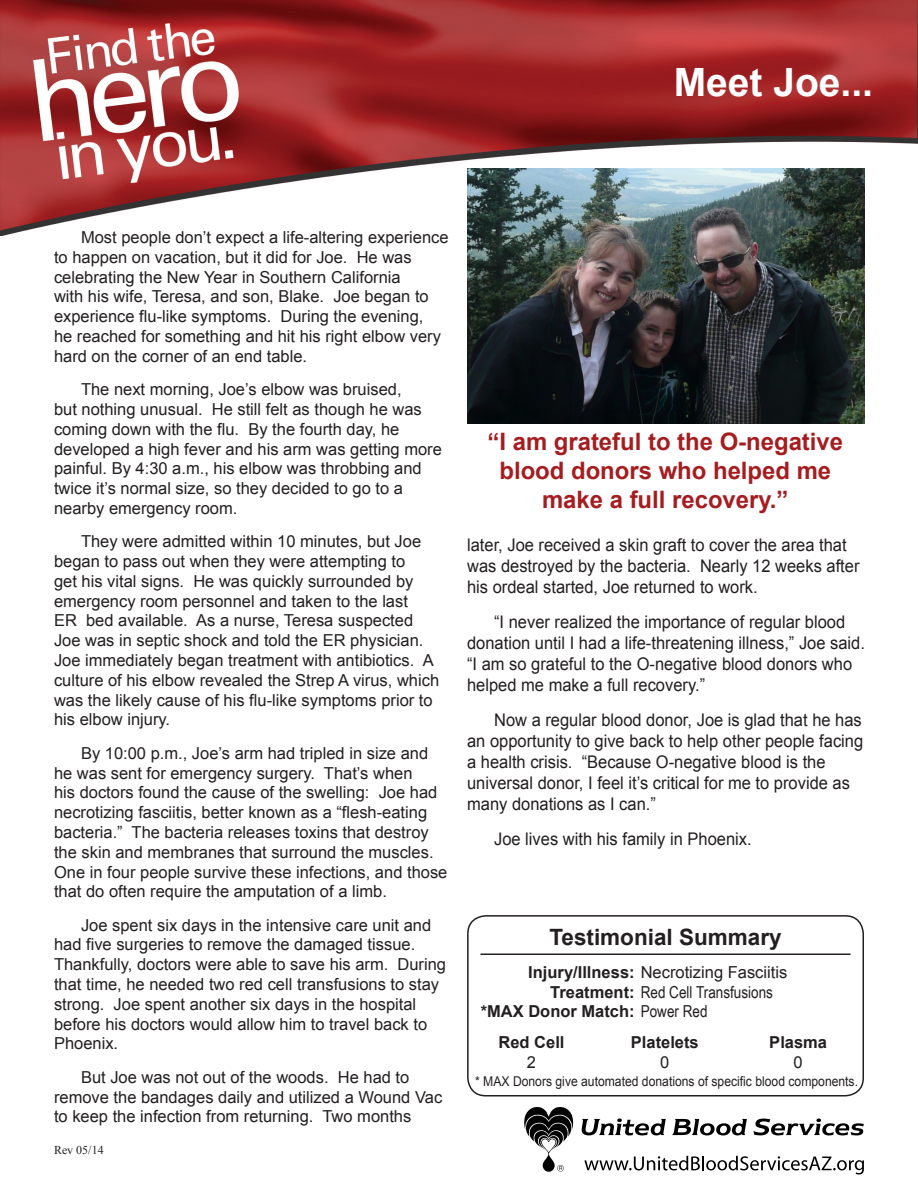
<style>
.page{position:relative;width:918px;height:1188px;background:#fff}
.page>*{position:absolute;margin:0;border:0;box-sizing:border-box;transform-origin:0 0}
.t1{font:700 39px "Arial";color:#fff}
.t2{font:700 24px/28.8px "Arial";color:#a61d20;text-align:center}
.t3{font:700 22.5px "Arial";color:#231f20}
.t4{font:17.4px/20.9px "Arial";color:#231f20;scale:.95 1}
.t5{font:16.5px/19.8px "Arial";color:#231f20}
.t6{font:700 16.5px "Arial";color:#231f20}
.t7{font:16.5px "Arial Narrow";color:#231f20}
.t8{font:13.5px "Arial";color:#231f20;scale:.9 1}
.t9{font:12px "Times New Roman";color:#231f20}
.s1{font-weight:700}
.s2{font-family:"Arial";font-weight:700}
.s3{font-family:"Arial Narrow";font-weight:400}
</style>
<div class="page">
<img style="left:0;top:0;width:918px;height:235px">
<img style="left:467px;top:169px;width:398px;height:254px">
<svg style="left:582px;top:1118px;width:84px;height:17px"></svg>
<svg style="left:672px;top:1119px;width:75px;height:16px"></svg>
<svg style="left:753px;top:1118px;width:111px;height:17px"></svg>
<svg style="left:524px;top:1107px;width:50px;height:65px"></svg>
<svg style="left:584px;top:1156px;width:280px;height:18px"></svg>
<div style="left:467px;top:915px;width:397px;height:181px;border:2px solid #231f20;border-radius:18px"></div>
<hr style="left:481px;top:954px;width:370px;height:1px;background:#231f20">
<p class="t1" style="left:674px;top:57px;width:201px">Meet Joe...</p>
<p class="t5" style="left:54px;top:227px;width:396px;text-indent:27px">Most people don’t expect a life-altering experience to happen on vacation, but it did for Joe. He was celebrating the New Year in Southern California<br>with his wife, Teresa, and son, Blake. Joe began to experience flu-like symptoms. During the evening,<br>he reached for something and hit his right elbow very hard on the corner of an end table.</p>
<p class="t5" style="left:54px;top:380px;width:389px;text-indent:27px">The next morning, Joe’s elbow was bruised,<br>but nothing unusual. He still felt as though he was coming down with the flu. By the fourth day, he developed a high fever and his arm was getting more painful. By 4:30 a.m., his elbow was throbbing and twice it’s normal size, so they decided to go to a nearby emergency room.</p>
<p class="t5" style="left:54px;top:532px;width:387px;text-indent:27px">They were admitted within 10 minutes, but Joe began to pass out when they were attempting to<br>get his vital signs. He was quickly surrounded by emergency room personnel and taken to the last<br>ER bed available. As a nurse, Teresa suspected Joe was in septic shock and told the ER physician.<br>Joe immediately began treatment with antibiotics. A culture of his elbow revealed the Strep A virus, which was the likely cause of his flu-like symptoms prior to his elbow injury.</p>
<p class="t5" style="left:54px;top:743px;width:395px;text-indent:27px">By 10:00 p.m., Joe’s arm had tripled in size and he was sent for emergency surgery. That’s when<br>his doctors found the cause of the swelling: Joe had necrotizing fasciitis, better known as a “flesh-eating bacteria.” The bacteria releases toxins that destroy the skin and membranes that surround the muscles.<br>One in four people survive these infections, and those that do often require the amputation of a limb.</p>
<p class="t5" style="left:54px;top:915px;width:394px;text-indent:27px">Joe spent six days in the intensive care unit and had five surgeries to remove the damaged tissue.<br>Thankfully, doctors were able to save his arm. During that time, he needed two red cell transfusions to stay strong. Joe spent another six days in the hospital before his doctors would allow him to travel back to Phoenix.</p>
<p class="t5" style="left:54px;top:1067px;width:390px;text-indent:27px">But Joe was not out of the woods. He had to remove the bandages daily and utilized a Wound Vac to keep the infection from returning. Two months</p>
<p class="t9" style="left:54px;top:1142px;width:51px">Rev 05/14</p>
<p class="t2" style="left:488px;top:428px;width:357px">“I am grateful to the O-negative blood donors who helped me make a full recovery.”</p>
<p class="t4" style="left:467px;top:535px;width:415px">later, Joe received a skin graft to cover the area that was destroyed by the bacteria. Nearly 12 weeks after his ordeal started, Joe returned to work.</p>
<p class="t4" style="left:467px;top:612px;width:420px;text-indent:27px">“I never realized the importance of regular blood donation until I had a life-threatening illness,” Joe said. “I am so grateful to the O-negative blood donors who helped me make a full recovery.”</p>
<p class="t4" style="left:467px;top:710px;width:419px;text-indent:27px">Now a regular blood donor, Joe is glad that he has an opportunity to give back to help other people facing a health crisis. “Because O-negative blood is the universal donor, I feel it’s critical for me to provide as many donations as I can.”</p>
<p class="t4" style="left:494px;top:828px;width:273px">Joe lives with his family in Phoenix.</p>
<p class="t3" style="left:549px;top:922px;width:234px">Testimonial Summary</p>
<p class="t5" style="left:528px;top:962px;width:261px"><span class="s1">Injury/Illness:</span> Necrotizing Fasciitis</p>
<p class="t7" style="left:550px;top:980px;width:224px"><span class="s2">Treatment:</span> Red Cell Transfusions</p>
<p class="t6" style="left:481px;top:1001px;width:228px">*MAX Donor Match: <span class="s3">Power Red</span></p>
<p class="t6" style="left:499px;top:1031px;width:68px">Red Cell</p>
<p class="t5" style="left:527px;top:1052px;width:11px">2</p>
<p class="t6" style="left:769px;top:1031px;width:59px">Plasma</p>
<p class="t5" style="left:794px;top:1052px;width:11px">0</p>
<p class="t8" style="left:475px;top:1072px;width:427px">* MAX Donors give automated donations of specific blood components.</p>
<p class="t6" style="left:631px;top:1031px;width:69px">Platelets</p>
<p class="t5" style="left:660px;top:1052px;width:11px">0</p>
</div>
